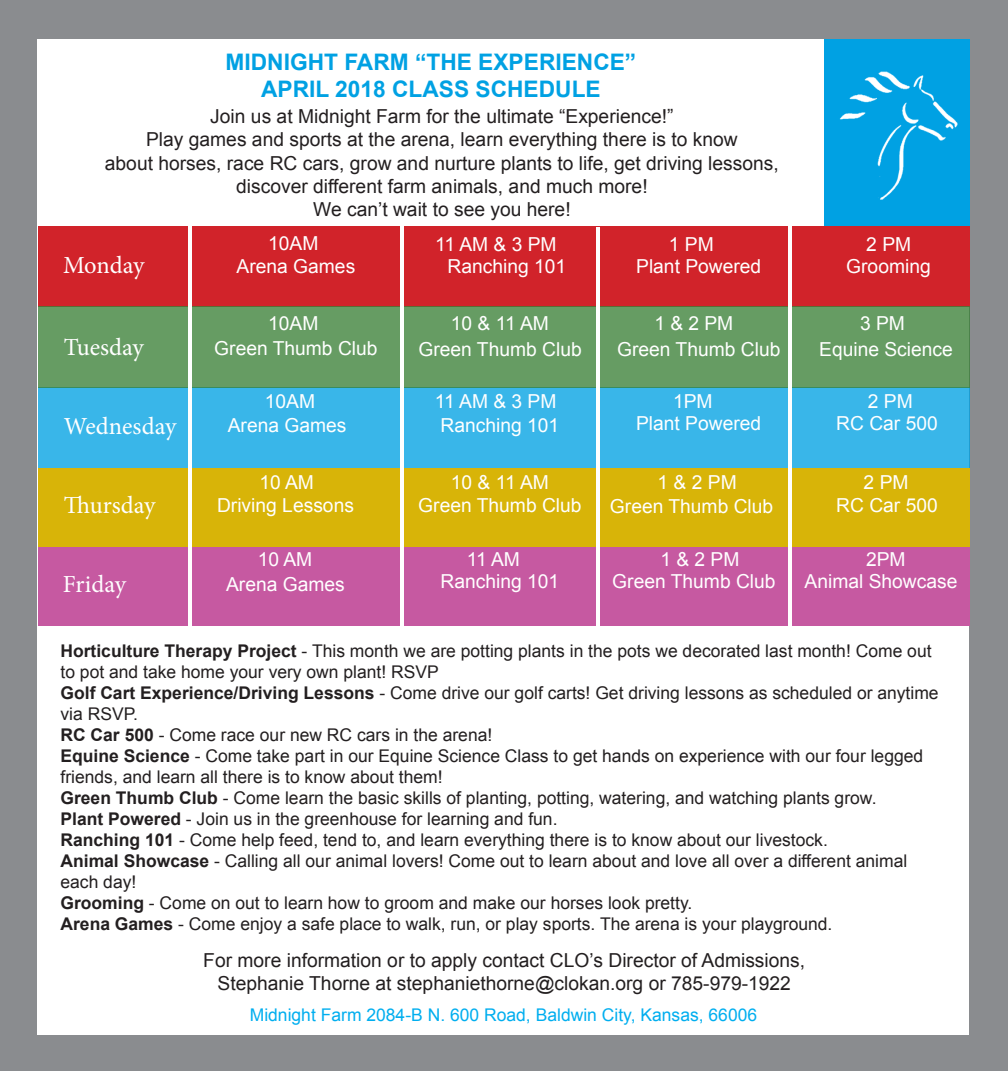
<style>
.page{position:relative;width:1008px;height:1071px;background:#fff}
.page>*{position:absolute;margin:0;border:0;box-sizing:border-box;transform-origin:0 0}
.t1{font:24.5px "Minion Pro";color:#fff}
.t2{font:700 22.75px/27.3px "Arial";color:#00a1e3;text-align:center}
.t3{font:19.25px/23.1px "Arial";color:#231f20;text-align:center}
.t4{font:19.25px/21.5px "Arial";color:#fff;text-align:center}
.t5{font:17.5px/21px "Arial";color:#231f20}
.t6{font:17.5px "Arial";color:#00aeef}
.s1{font-weight:700}
</style>
<div class="page">
<div style="left:1px;top:0;width:1007px;height:1071px;background:#8a8c8f"></div>
<div style="left:38px;top:39px;width:931px;height:995px;background:#fff"></div>
<div style="left:824px;top:39px;width:146px;height:188px;background:#00a1e3"></div>
<div style="left:38px;top:227px;width:932px;height:80px;background:#d1232a"></div>
<div style="left:38px;top:387px;width:932px;height:81px;background:#39b6e9"></div>
<div style="left:38px;top:547px;width:932px;height:79px;background:#c659a1"></div>
<div style="left:38px;top:468px;width:932px;height:79px;background:#d8b408"></div>
<div style="left:38px;top:306px;width:932px;height:82px;background:#669c63"></div>
<img style="left:839px;top:71px;width:119px;height:129px">
<hr style="left:188px;top:227px;width:4px;height:399px;background:#fff">
<hr style="left:400px;top:227px;width:4px;height:401px;background:#fff">
<hr style="left:596px;top:227px;width:4px;height:401px;background:#fff">
<hr style="left:788px;top:226px;width:4px;height:400px;background:#fff">
<h2 class="t2" style="left:226px;top:49px;width:412px">MIDNIGHT FARM “THE EXPERIENCE”<br>APRIL 2018 CLASS SCHEDULE</h2>
<p class="t3" style="left:105px;top:105px;width:676px">Join us at Midnight Farm for the ultimate “Experience!”<br>Play games and sports at the arena, learn everything there is to know<br>about horses, race RC cars, grow and nurture plants to life, get driving lessons, discover different farm animals, and much more!<br>We can’t wait to see you here!</p>
<h1 class="t1" style="left:63px;top:249px;width:83px">Monday</h1>
<p class="t4" style="left:268px;top:232px;width:52px">10AM</p>
<p class="t4" style="left:435px;top:233px;width:123px">11 AM &amp; 3 PM</p>
<p class="t4" style="left:669px;top:233px;width:46px">1 PM</p>
<p class="t4" style="left:866px;top:233px;width:46px">2 PM</p>
<p class="t4" style="left:237px;top:255px;width:120px">Arena Games</p>
<p class="t4" style="left:447px;top:255px;width:120px">Ranching 101</p>
<p class="t4" style="left:636px;top:255px;width:127px">Plant Powered</p>
<p class="t4" style="left:846px;top:255px;width:86px">Grooming</p>
<h1 class="t1" style="left:64px;top:331px;width:81px">Tuesday</h1>
<h1 class="t1" style="left:64px;top:410px;width:114px">Wednesday</h1>
<p class="t4" style="left:268px;top:313px;width:52px">10AM</p>
<p class="t4" style="left:418px;top:310px;width:165px;line-height:25.7px">10 &amp; 11 AM<br>Green Thumb Club</p>
<p class="t4" style="left:654px;top:313px;width:80px">1 &amp; 2 PM</p>
<p class="t4" style="left:860px;top:313px;width:46px">3 PM</p>
<p class="t4" style="left:228px;top:390px;width:120px;line-height:24.2px">10AM<br>Arena Games</p>
<p class="t4" style="left:214px;top:337px;width:165px">Green Thumb Club</p>
<p class="t4" style="left:617px;top:338px;width:165px">Green Thumb Club</p>
<p class="t4" style="left:819px;top:338px;width:135px">Equine Science</p>
<p class="t4" style="left:435px;top:391px;width:123px">11 AM &amp; 3 PM</p>
<p class="t4" style="left:636px;top:391px;width:127px;line-height:22.1px;text-align:left;text-indent:37px">1PM<br>Plant Powered</p>
<p class="t4" style="left:836px;top:391px;width:103px;line-height:22.1px">2 PM<br>RC Car 500</p>
<p class="t4" style="left:441px;top:415px;width:120px">Ranching 101</p>
<h1 class="t1" style="left:64px;top:489px;width:93px">Thursday</h1>
<h1 class="t1" style="left:63px;top:568px;width:64px">Friday</h1>
<p class="t4" style="left:217px;top:471px;width:138px;line-height:22.8px">10 AM<br>Driving Lessons</p>
<p class="t4" style="left:418px;top:471px;width:165px;line-height:22.8px">10 &amp; 11 AM<br>Green Thumb Club</p>
<p class="t4" style="left:658px;top:472px;width:81px">1 &amp; 2 PM</p>
<p class="t4" style="left:864px;top:472px;width:46px">2 PM</p>
<p class="t4" style="left:226px;top:548px;width:120px;line-height:24.3px">10 AM<br>Arena Games</p>
<p class="t4" style="left:441px;top:549px;width:120px;text-align:left;text-indent:26px">11 AM<br>Ranching 101</p>
<p class="t4" style="left:612px;top:549px;width:165px;text-align:left;text-indent:48px">1 &amp; 2 PM<br>Green Thumb Club</p>
<p class="t4" style="left:805px;top:549px;width:154px">2PM<br>Animal Showcase</p>
<p class="t4" style="left:836px;top:494px;width:103px">RC Car 500</p>
<p class="t4" style="left:610px;top:496px;width:165px">Green Thumb Club</p>
<p class="t5" style="left:60px;top:640px;width:880px"><span class="s1">Horticulture Therapy Project</span> - This month we are potting plants in the pots we decorated last month! Come out to pot and take home your very own plant! RSVP<br><span class="s1">Golf Cart Experience/Driving Lessons</span> - Come drive our golf carts! Get driving lessons as scheduled or anytime via RSVP.<br><span class="s1">RC Car 500</span> - Come race our new RC cars in the arena!<br><span class="s1">Equine Science</span> - Come take part in our Equine Science Class to get hands on experience with our four legged friends, and learn all there is to know about them!<br><span class="s1">Green Thumb Club</span> - Come learn the basic skills of planting, potting, watering, and watching plants grow.<br><span class="s1">Plant Powered</span> - Join us in the greenhouse for learning and fun.<br><span class="s1">Ranching 101</span> - Come help feed, tend to, and learn everything there is to know about our livestock.<br><span class="s1">Animal Showcase</span> - Calling all our animal lovers! Come out to learn about and love all over a different animal each day!<br><span class="s1">Grooming</span> - Come on out to learn how to groom and make our horses look pretty.<br><span class="s1">Arena Games</span> - Come enjoy a safe place to walk, run, or play sports. The arena is your playground.</p>
<p class="t3" style="left:203px;top:949px;width:603px">For more information or to apply contact CLO’s Director of Admissions,<br>Stephanie Thorne at stephaniethorne@clokan.org or 785-979-1922</p>
<p class="t6" style="left:250px;top:1003px;width:509px">Midnight Farm 2084-B N. 600 Road, Baldwin City, Kansas, 66006</p>
</div>
